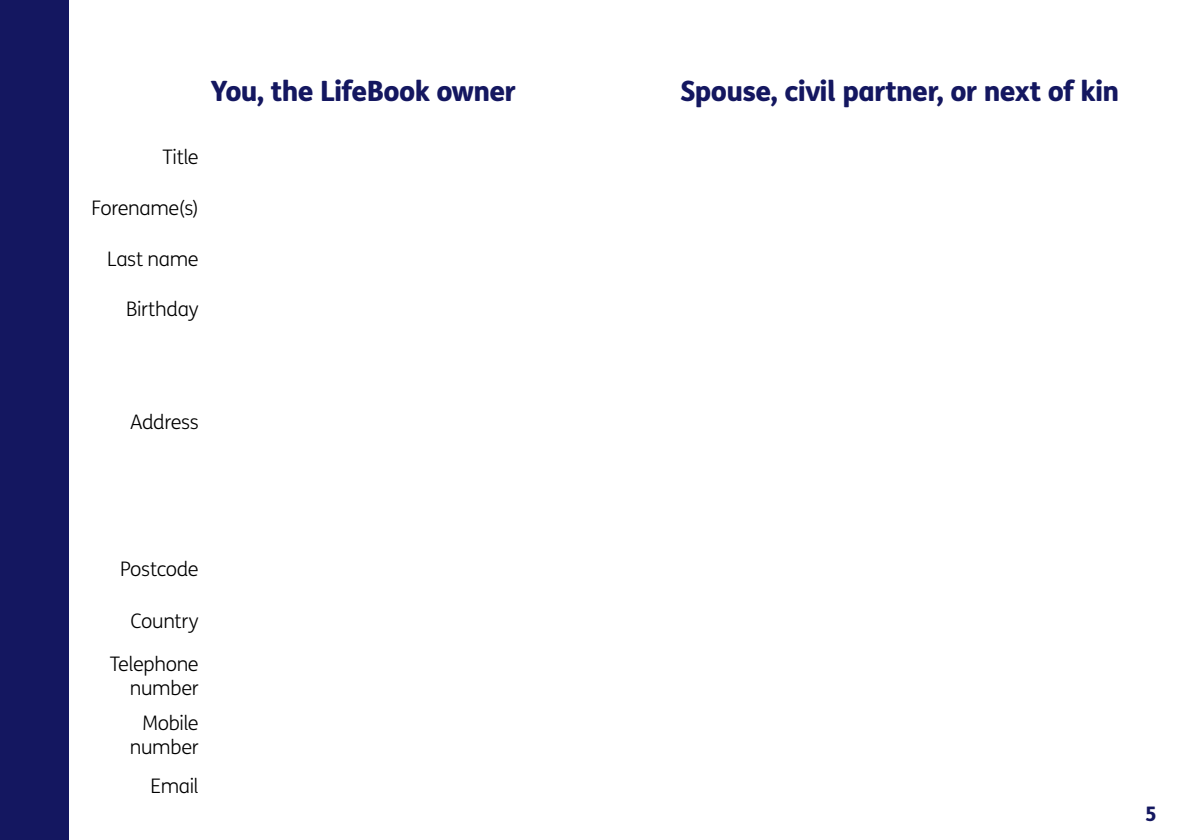
<style>
.page{position:relative;width:1191px;height:840px;background:#fff}
.page>*{position:absolute;margin:0;border:0;box-sizing:border-box;transform-origin:0 0}
.t1{font:800 28px "FS Me";letter-spacing:-.025em;color:#141760}
.t2{font:300 20px/23.4px "FS Me";letter-spacing:-.02em;color:#000;text-align:right}
.t3{font:800 20px "FS Me";color:#141760}
</style>
<div class="page">
<div style="left:0;top:0;width:68px;height:839px;background:#141760"></div>
<h1 class="t1" style="left:211px;top:69px;width:306px">You, the LifeBook owner</h1>
<h1 class="t1" style="left:680px;top:69px;width:441px">Spouse, civil partner, or next of kin</h1>
<p class="t2" style="left:162px;top:145px;width:38px">Title</p>
<p class="t2" style="left:91px;top:196px;width:109px">Forename(s)</p>
<p class="t2" style="left:107px;top:246px;width:93px">Last name</p>
<p class="t2" style="left:126px;top:297px;width:74px">Birthday</p>
<p class="t2" style="left:130px;top:410px;width:70px">Address</p>
<p class="t2" style="left:120px;top:556px;width:80px">Postcode</p>
<p class="t2" style="left:131px;top:608px;width:70px">Country</p>
<p class="t2" style="left:110px;top:651px;width:91px">Telephone number</p>
<p class="t2" style="left:130px;top:710px;width:70px">Mobile number</p>
<p class="t2" style="left:151px;top:773px;width:50px">Email</p>
<p class="t3" style="left:1145px;top:797px;width:13px">5</p>
</div>
